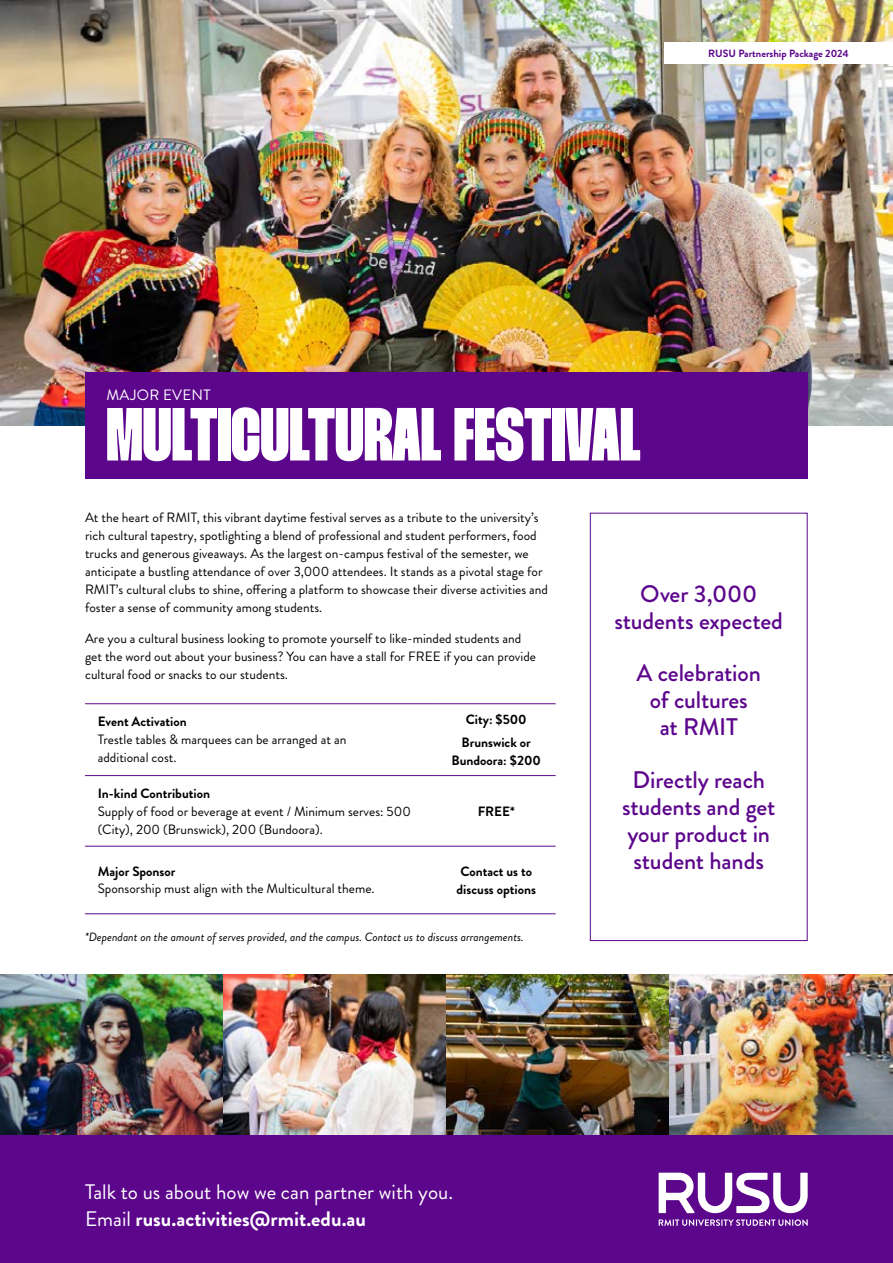
<style>
.page{position:relative;width:893px;height:1263px;background:#fff}
.page>*{position:absolute;margin:0;border:0;box-sizing:border-box;transform-origin:0 0}
.t1{font:75px "Thunder Extra Bold LC";color:#fff}
.t2{font:500 24px/27px "Brandon Grotesque";letter-spacing:-.005em;color:#5c068c;text-align:center}
.t3{font:21px/26.7px "Brandon Grotesque";color:#fff}
.t4{font:15px "Brandon Grotesque";letter-spacing:.02em;color:#fff}
.t5{font:13.5px/18px "Brandon Grotesque";color:#000}
.t6{font:700 13.5px/22.2px "Brandon Grotesque";color:#000;text-align:center}
.t7{font:italic 12px "Brandon Grotesque";color:#000}
.t8{font:700 10.5px "Brandon Grotesque";color:#5c068c}
.s1{font-weight:700}
</style>
<div class="page">
<img style="left:0;top:0;width:893px;height:425px">
<img style="left:0;top:975px;width:893px;height:160px">
<svg style="left:85px;top:704px;width:471px;height:142px"></svg>
<hr style="left:85px;top:703px;width:352px;height:1px;background:#5c068c">
<hr style="left:437px;top:703px;width:119px;height:1px;background:#5c068c">
<hr style="left:85px;top:775px;width:352px;height:1px;background:#5c068c">
<hr style="left:437px;top:775px;width:119px;height:1px;background:#5c068c">
<hr style="left:85px;top:846px;width:352px;height:1px;background:#5c068c">
<hr style="left:437px;top:846px;width:119px;height:1px;background:#5c068c">
<hr style="left:85px;top:913px;width:352px;height:1px;background:#5c068c">
<hr style="left:437px;top:913px;width:119px;height:1px;background:#5c068c">
<div style="left:85px;top:372px;width:723px;height:106px;background:#5c068c"></div>
<div style="left:0;top:1135px;width:893px;height:128px;background:#5c068c"></div>
<svg style="left:659px;top:1219px;width:149px;height:7px"></svg>
<svg style="left:659px;top:1173px;width:149px;height:40px"></svg>
<div style="left:664px;top:43px;width:229px;height:21px;background:#fff"></div>
<div style="left:590px;top:513px;width:217px;height:428px;border:1px solid #5c068c"></div>
<p class="t8" style="left:708px;top:46px;width:142px">RUSU Partnership Package 2024</p>
<p class="t4" style="left:106px;top:385px;width:106px">MAJOR EVENT</p>
<h1 class="t1" style="left:106px;top:393px;width:536px">MULTICULTURAL FESTIVAL</h1>
<p class="t5" style="left:85px;top:508px;width:465px">At the heart of RMIT, this vibrant daytime festival serves as a tribute to the university’s rich cultural tapestry, spotlighting a blend of professional and student performers, food trucks and generous giveaways. As the largest on-campus festival of the semester, we anticipate a bustling attendance of over 3,000 attendees. It stands as a pivotal stage for RMIT’s cultural clubs to shine, offering a platform to showcase their diverse activities and foster a sense of community among students.</p>
<p class="t5" style="left:85px;top:629px;width:452px">Are you a cultural business looking to promote yourself to like-minded students and get the word out about your business? You can have a stall for FREE if you can provide cultural food or snacks to our students.</p>
<p class="t6" style="left:98px;top:711px;width:91px">Event Activation</p>
<p class="t5" style="left:98px;top:731px;width:250px">Trestle tables &amp; marquees can be arranged at an additional cost.</p>
<p class="t6" style="left:462px;top:709px;width:71px">City: $500<br>Brunswick or</p>
<p class="t6" style="left:452px;top:749px;width:91px">Bundoora: $200</p>
<p class="t6" style="left:98px;top:782px;width:114px">In-kind Contribution</p>
<p class="t5" style="left:98px;top:802px;width:315px">Supply of food or beverage at event / Minimum serves: 500 (City), 200 (Brunswick), 200 (Bundoora).</p>
<p class="t6" style="left:478px;top:800px;width:39px">FREE*</p>
<p class="t6" style="left:98px;top:861px;width:79px">Major Sponsor</p>
<p class="t5" style="left:98px;top:879px;width:278px">Sponsorship must align with the Multicultural theme.</p>
<p class="t6" style="left:457px;top:862px;width:81px;line-height:18px;text-align:left">Contact us to discuss options</p>
<p class="t7" style="left:85px;top:929px;width:440px">*Dependant on the amount of serves provided, and the campus. Contact us to discuss arrangements.</p>
<h2 class="t2" style="left:614px;top:580px;width:170px">Over 3,000 students expected</h2>
<h2 class="t2" style="left:637px;top:660px;width:126px">A celebration of cultures<br>at RMIT</h2>
<h2 class="t2" style="left:622px;top:766px;width:155px">Directly reach students and get your product in student hands</h2>
<h3 class="t3" style="left:85px;top:1179px;width:370px">Talk to us about how we can partner with you.<br>Email <span class="s1">rusu.activities@rmit.edu.au</span></h3>
</div>
